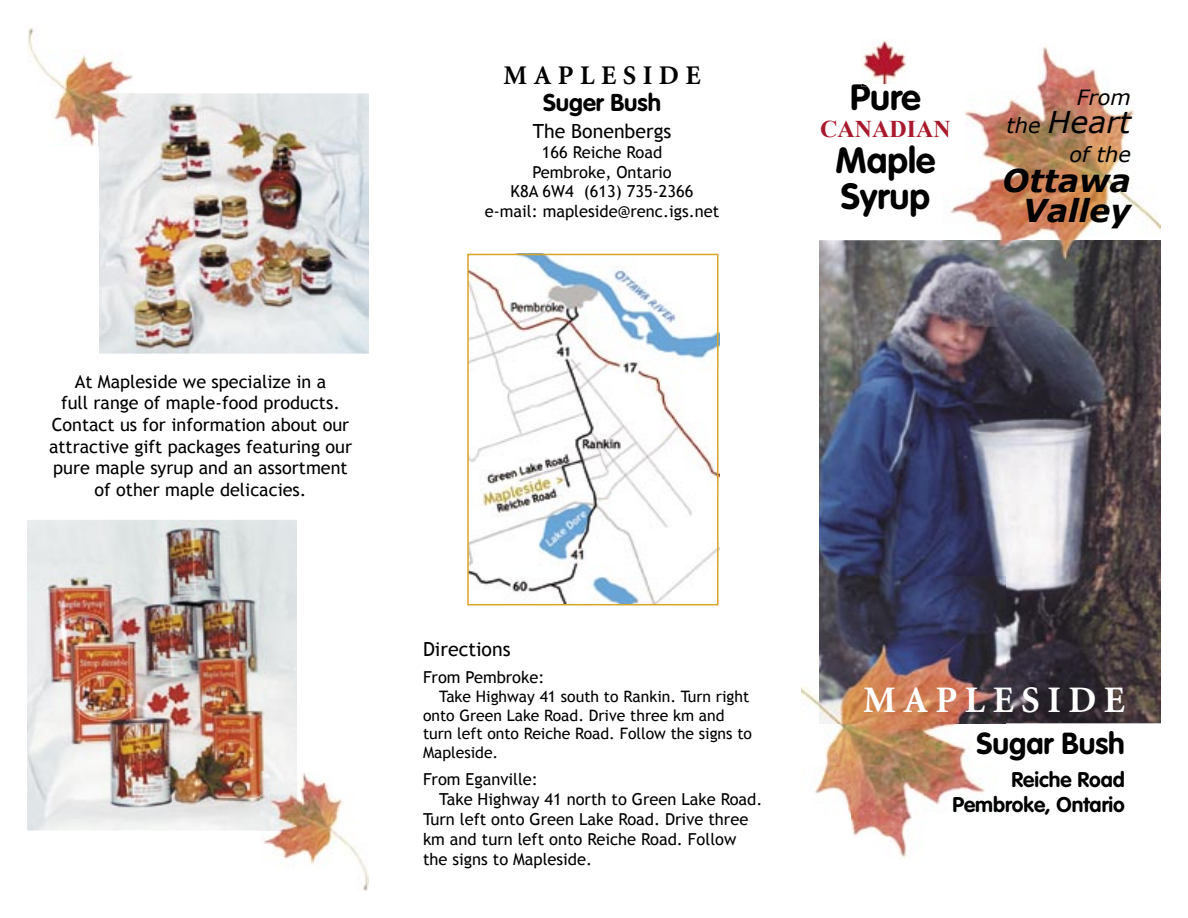
<style>
.page{position:relative;width:1188px;height:918px;background:#fff}
.page>*{position:absolute;margin:0;border:0;box-sizing:border-box;transform-origin:0 0}
.t1{font:700 37.5px "Minion";letter-spacing:.2em;color:#fff}
.t2{font:700 36px/36px "VAG Rounded";color:#000}
.t3{font:italic 700 31.5px/30px "Verdana";color:#000;text-align:right}
.t4{font:700 30px "VAG Rounded";color:#000}
.t5{font:italic 30px "Verdana";color:#000}
.t6{font:700 27px "Minion";letter-spacing:.24em;color:#000}
.t7{font:700 24px "VAG Rounded";color:#000}
.t8{font:700 24px "Times New Roman";color:#a9192d}
.t9{font:700 21px/25.2px "VAG Rounded";color:#000;text-align:right}
.t10{font:italic 21px "Verdana";color:#000}
.t11{font:19.5px "Trebuchet MS";color:#000}
.t12{font:18px/21.6px "Trebuchet MS";color:#000;text-align:center}
.t13{font:16.5px/19.8px "Trebuchet MS";color:#000;text-align:center}
.t14{font:15.75px/18.9px "Trebuchet MS";color:#000}
.s1{font-size:21px}
</style>
<div class="page">
<img style="left:819px;top:240px;width:342px;height:483px">
<img style="left:942px;top:43px;width:219px;height:284px">
<img style="left:801px;top:686px;width:51px;height:147px">
<img style="left:852px;top:723px;width:154px;height:136px">
<img style="left:819px;top:576px;width:187px;height:147px">
<img style="left:27px;top:520px;width:270px;height:311px">
<img style="left:99px;top:93px;width:270px;height:261px">
<img style="left:28px;top:27px;width:105px;height:119px">
<img style="left:99px;top:93px;width:36px;height:53px">
<img style="left:263px;top:772px;width:106px;height:119px">
<img style="left:261px;top:772px;width:36px;height:59px">
<svg style="left:467px;top:254px;width:251px;height:351px"></svg>
<img style="left:862px;top:40px;width:45px;height:44px">
<img style="left:861px;top:84px;width:25px;height:3px">
<p class="t12" style="left:49px;top:371px;width:304px">At Mapleside we specialize in a<br>full range of maple-food products.<br>Contact us for information about our attractive gift packages featuring our pure maple syrup and an assortment of other maple delicacies.</p>
<h3 class="t6" style="left:503px;top:62px;width:199px">MAPLESIDE</h3>
<h3 class="t7" style="left:543px;top:88px;width:120px">Suger Bush</h3>
<p class="t11" style="left:533px;top:120px;width:140px">The Bonenbergs</p>
<p class="t13" style="left:485px;top:142px;width:236px">166 Reiche Road<br>Pembroke, Ontario<br>K8A 6W4 (613) 735-2366 e-mail: mapleside@renc.igs.net</p>
<h2 class="t2" style="left:850px;top:79px;width:72px">Pure</h2>
<h3 class="t8" style="left:820px;top:115px;width:132px">CANADIAN</h3>
<h2 class="t2" style="left:836px;top:142px;width:101px">Maple<br>Syrup</h2>
<p class="t10" style="left:1077px;top:84px;width:56px">From</p>
<h3 class="t5" style="left:1006px;top:103px;width:126px"><span class="s1">the</span> Heart</h3>
<p class="t10" style="left:1069px;top:141px;width:63px">of the</p>
<h3 class="t3" style="left:1003px;top:164px;width:130px">Ottawa<br>Valley</h3>
<p class="t11" style="left:423px;top:637px;width:89px">Directions</p>
<p class="t13" style="left:423px;top:667px;width:123px">From Pembroke:</p>
<p class="t14" style="left:423px;top:687px;width:331px;text-indent:16px">Take Highway 41 south to Rankin. Turn right onto Green Lake Road. Drive three km and turn left onto Reiche Road. Follow the signs to Mapleside.</p>
<p class="t13" style="left:423px;top:770px;width:116px">From Eganville:</p>
<p class="t13" style="left:439px;top:790px;width:325px">Take Highway 41 north to Green Lake Road.</p>
<p class="t13" style="left:423px;top:809px;width:327px">Turn left onto Green Lake Road. Drive three</p>
<p class="t13" style="left:423px;top:829px;width:315px">km and turn left onto Reiche Road. Follow</p>
<p class="t13" style="left:423px;top:849px;width:171px">the signs to Mapleside.</p>
<h1 class="t1" style="left:863px;top:681px;width:263px">MAPLESIDE</h1>
<h3 class="t4" style="left:976px;top:726px;width:150px">Sugar Bush</h3>
<p class="t9" style="left:952px;top:767px;width:174px">Reiche Road<br>Pembroke, Ontario</p>
</div>
